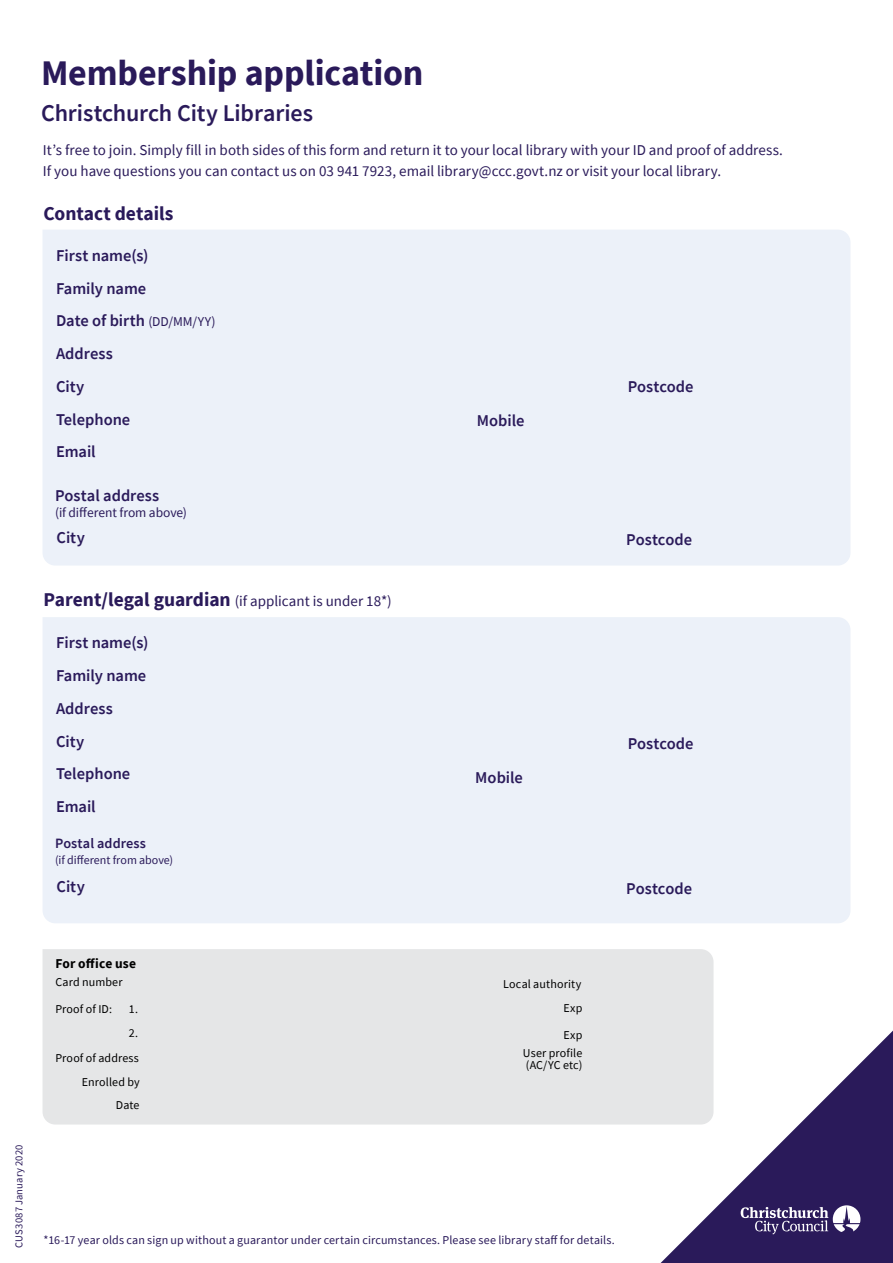
<style>
.page{position:relative;width:893px;height:1263px;background:#fff}
.page>*{position:absolute;margin:0;border:0;box-sizing:border-box;transform-origin:0 0}
.t1{font:700 36px "Source Sans Pro";letter-spacing:-.005em;color:#2a1a5a}
.t2{font:600 24px "Source Sans Pro";letter-spacing:-.005em;color:#2a1a5a}
.t3{font:700 19.5px "Source Sans Pro";color:#2a1a5a}
.t4{font:600 16.5px/32.7px "Source Sans Pro";color:#2a1a5a}
.t5{font:15px/21px "Source Sans Pro";color:#2a1a5a}
.t6{font:600 14.25px "Source Sans Pro";letter-spacing:.01em;color:#2a1a5a}
.t7{font:13.5px "Source Sans Pro";letter-spacing:-.005em;color:#2a1a5a}
.t8{font:700 13.5px "Source Sans Pro";letter-spacing:.01em;color:#000}
.t9{font:12px "Source Sans Pro";letter-spacing:.01em;color:#2a1a5a}
.t10{font:12px/23.4px "Source Sans Pro";letter-spacing:.01em;color:#000}
.t11{font:10.5px "Source Sans Pro";letter-spacing:.015em;color:#2a1a5a}
.s1{font-weight:400;font-size:13.5px}
.s2{font-weight:700;font-size:19.5px}
</style>
<div class="page">
<div style="left:43px;top:230px;width:807px;height:335px;background:#ecf1f9"></div>
<div style="left:43px;top:949px;width:670px;height:175px;background:#e5e6e7"></div>
<div style="left:43px;top:617px;width:807px;height:306px;background:#ecf1f9"></div>
<svg style="left:661px;top:1030px;width:232px;height:233px"></svg>
<svg style="left:741px;top:1205px;width:119px;height:29px"></svg>
<h1 class="t1" style="left:41px;top:48px;width:384px">Membership application</h1>
<h2 class="t2" style="left:41px;top:97px;width:273px">Christchurch City Libraries</h2>
<p class="t5" style="left:43px;top:139px;width:741px">It’s free to join. Simply fill in both sides of this form and return it to your local library with your ID and proof of address.<br>If you have questions you can contact us on 03 941 7923, email library@ccc.govt.nz or visit your local library.</p>
<h3 class="t3" style="left:43px;top:200px;width:132px">Contact details</h3>
<p class="t4" style="left:56px;top:239px;width:161px">First name(s)<br>Family name<br>Date of birth <span class="s1">(DD/MM/YY)<br></span>Address<br>City<br>Telephone<br>Email</p>
<p class="t4" style="left:477px;top:404px;width:49px">Mobile</p>
<p class="t4" style="left:628px;top:370px;width:67px">Postcode</p>
<p class="t4" style="left:55px;top:479px;width:106px">Postal address</p>
<p class="t7" style="left:55px;top:504px;width:133px">(if different from above)</p>
<p class="t4" style="left:57px;top:521px;width:30px">City</p>
<p class="t4" style="left:626px;top:523px;width:67px">Postcode</p>
<p class="t5" style="left:43px;top:590px;width:350px"><span class="s2">Parent/legal guardian</span> (if applicant is under 18*)</p>
<p class="t4" style="left:56px;top:626px;width:94px">First name(s)<br>Family name<br>Address<br>City<br>Telephone<br>Email</p>
<p class="t4" style="left:475px;top:761px;width:49px">Mobile</p>
<p class="t4" style="left:628px;top:727px;width:67px">Postcode</p>
<p class="t6" style="left:55px;top:834px;width:93px">Postal address</p>
<p class="t9" style="left:55px;top:852px;width:120px">(if different from above)</p>
<p class="t4" style="left:57px;top:870px;width:30px">City</p>
<p class="t4" style="left:626px;top:871px;width:67px">Postcode</p>
<p class="t11" style="left:12px;top:1248px;width:104px;rotate:-90deg">CUS3087 January 2020</p>
<p class="t8" style="left:55px;top:955px;width:82px">For office use</p>
<p class="t10" style="left:55px;top:970px;width:69px">Card number</p>
<p class="t10" style="left:55px;top:997px;width:58px">Proof of ID:</p>
<p class="t10" style="left:129px;top:997px;width:11px;line-height:24.3px">1.<br>2.</p>
<p class="t10" style="left:55px;top:1046px;width:86px;text-align:right">Proof of address<br>Enrolled by<br>Date</p>
<p class="t10" style="left:503px;top:972px;width:80px">Local authority</p>
<p class="t10" style="left:563px;top:996px;width:20px">Exp</p>
<p class="t10" style="left:523px;top:1047px;width:61px;line-height:12px">User profile (AC/YC etc)</p>
<p class="t10" style="left:563px;top:1023px;width:20px">Exp</p>
<p class="t9" style="left:44px;top:1232px;width:573px">*16-17 year olds can sign up without a guarantor under certain circumstances. Please see library staff for details.</p>
</div>
